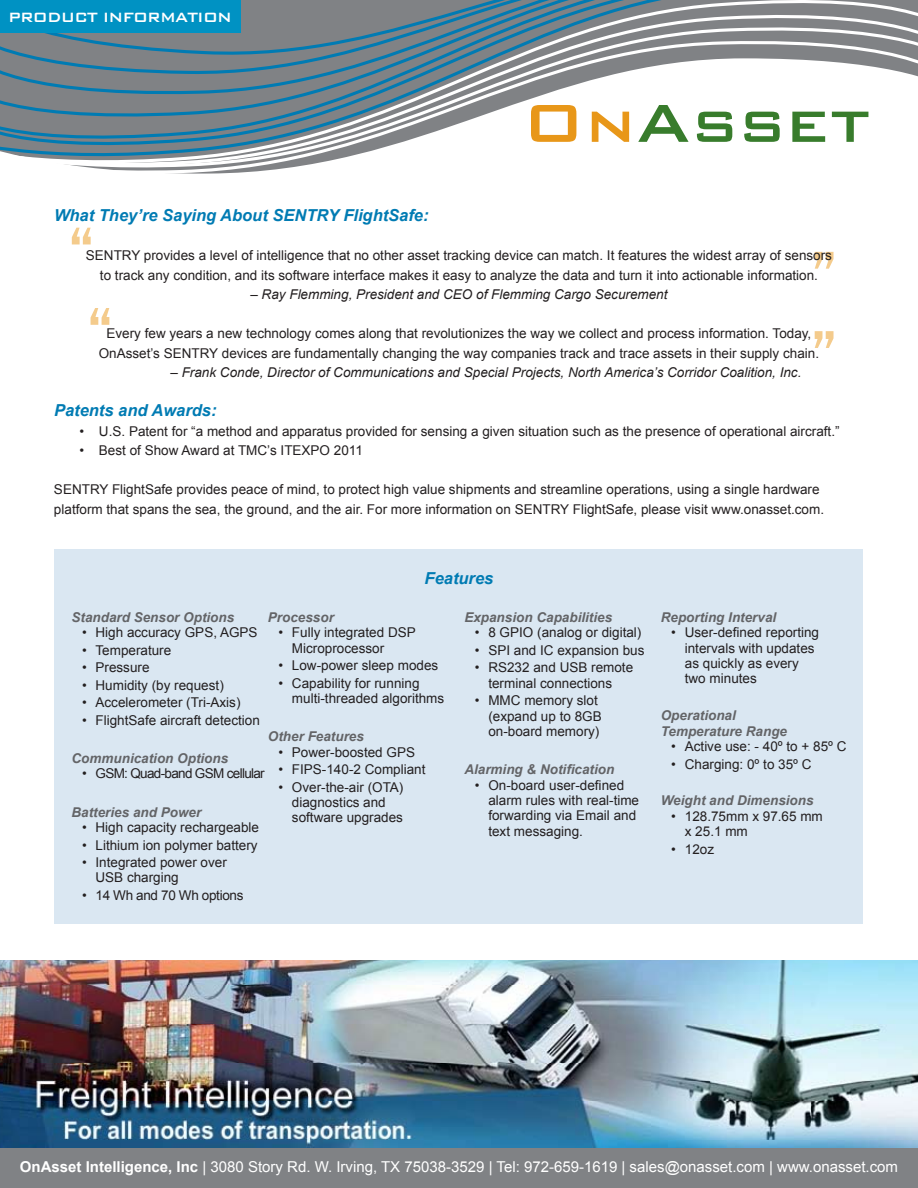
<style>
.page{position:relative;width:918px;height:1188px;background:#fff}
.page>*{position:absolute;margin:0;border:0;box-sizing:border-box;transform-origin:0 0}
.t1{font:60px/79.3px "Franklin Gothic Extra Cond";color:#f4cb8c}
.t2{font:500 18px "Bank Gothic";letter-spacing:-.05em;color:#fff;scale:.95 1}
.t3{font:italic 700 16.5px "Arial";color:#007bb3}
.t4{font:15px "Arial";color:#fff}
.t5{font:13.5px/15.5px "Arial";color:#231f20}
.t6{font:italic 700 13.5px/16.5px "Arial";color:#636467}
.t7{font:italic 13.5px "Arial";color:#231f20}
.t8{font:13.5px "Arial";letter-spacing:-.05em;color:#231f20}
.t9{font:13.5px "Arial";letter-spacing:-.025em;color:#231f20}
.s1{font-weight:700}
</style>
<div class="page">
<svg style="left:240px;top:0;width:678px;height:4px"></svg>
<svg style="left:0;top:4px;width:918px;height:168px"></svg>
<div style="left:0;top:1144px;width:918px;height:44px;background:#808285"></div>
<svg style="left:531px;top:105px;width:45px;height:37px"></svg>
<svg style="left:592px;top:112px;width:37px;height:30px"></svg>
<svg style="left:638px;top:105px;width:51px;height:37px"></svg>
<svg style="left:697px;top:112px;width:35px;height:30px"></svg>
<svg style="left:744px;top:112px;width:36px;height:30px"></svg>
<svg style="left:792px;top:112px;width:33px;height:30px"></svg>
<svg style="left:832px;top:112px;width:36px;height:30px"></svg>
<div style="left:0;top:0;width:240px;height:33px;background:#0092c3"></div>
<div style="left:55px;top:549px;width:808px;height:374px;background:#dae7f2"></div>
<img style="left:0;top:960px;width:918px;height:188px">
<h2 class="t2" style="left:8px;top:7px;width:237px">PRODUCT INFORMATION</h2>
<p class="t3" style="left:54px;top:205px;width:376px">What They’re Saying About SENTRY FlightSafe:</p>
<p class="t5" style="left:86px;top:246px;width:748px;line-height:19.5px;text-align:center">SENTRY provides a level of intelligence that no other asset tracking device can match. It features the widest array of sensors to track any condition, and its software interface makes it easy to analyze the data and turn it into actionable information.</p>
<p class="t7" style="left:250px;top:286px;width:419px">– Ray Flemming, President and CEO of Flemming Cargo Securement</p>
<p class="t5" style="left:99px;top:324px;width:722px;line-height:19.5px;text-align:center">Every few years a new technology comes along that revolutionizes the way we collect and process information. Today,<br>OnAsset’s SENTRY devices are fundamentally changing the way companies track and trace assets in their supply chain.</p>
<p class="t7" style="left:170px;top:364px;width:632px">– Frank Conde, Director of Communications and Special Projects, North America’s Corridor Coalition, Inc.</p>
<p class="t3" style="left:54px;top:400px;width:164px">Patents and Awards:</p>
<p class="t5" style="left:80px;top:423px;width:762px">• U.S. Patent for “a method and apparatus provided for sensing a given situation such as the presence of operational aircraft.”</p>
<p class="t5" style="left:80px;top:443px;width:285px">• Best of Show Award at TMC’s ITEXPO 2011</p>
<p class="t5" style="left:54px;top:480px;width:772px;line-height:19.5px">SENTRY FlightSafe provides peace of mind, to protect high value shipments and streamline operations, using a single hardware platform that spans the sea, the ground, and the air. For more information on SENTRY FlightSafe, please visit www.onasset.com.</p>
<h1 class="t1" style="left:70px;top:209px;width:42px;line-height:80.4px;text-align:center">“ “</h1>
<h1 class="t1" style="left:813px;top:234px;width:24px">” ”</h1>
<p class="t3" style="left:425px;top:568px;width:70px">Features</p>
<p class="t6" style="left:72px;top:609px;width:164px">Standard Sensor Options</p>
<p class="t5" style="left:82px;top:625px;width:177px">• High accuracy GPS, AGPS</p>
<p class="t5" style="left:82px;top:642px;width:91px">• Temperature</p>
<p class="t5" style="left:82px;top:660px;width:69px">• Pressure</p>
<p class="t5" style="left:82px;top:678px;width:143px">• Humidity (by request)</p>
<p class="t5" style="left:82px;top:695px;width:160px">• Accelerometer (Tri-Axis)</p>
<p class="t5" style="left:82px;top:713px;width:179px">• FlightSafe aircraft detection</p>
<p class="t6" style="left:72px;top:751px;width:158px">Communication Options</p>
<p class="t8" style="left:82px;top:765px;width:184px">• GSM: Quad-band GSM cellular</p>
<p class="t6" style="left:72px;top:804px;width:131px">Batteries and Power</p>
<p class="t5" style="left:82px;top:820px;width:179px">• High capacity rechargeable</p>
<p class="t5" style="left:82px;top:837px;width:177px">• Lithium ion polymer battery</p>
<p class="t5" style="left:96px;top:855px;width:133px;text-indent:-14px">• Integrated power over<br>USB charging</p>
<p class="t9" style="left:82px;top:886px;width:163px">• 14 Wh and 70 Wh options</p>
<p class="t6" style="left:268px;top:609px;width:68px">Processor</p>
<p class="t5" style="left:292px;top:625px;width:125px;text-indent:-14px">• Fully integrated DSP<br>Microprocessor</p>
<p class="t5" style="left:278px;top:658px;width:161px">• Low-power sleep modes</p>
<p class="t5" style="left:292px;top:675px;width:154px;text-indent:-14px">• Capability for running multi-threaded algorithms</p>
<p class="t6" style="left:268px;top:729px;width:98px">Other Features</p>
<p class="t5" style="left:278px;top:744px;width:138px">• Power-boosted GPS</p>
<p class="t5" style="left:278px;top:762px;width:149px">• FIPS-140-2 Compliant</p>
<p class="t5" style="left:292px;top:779px;width:113px;text-indent:-14px">• Over-the-air (OTA) diagnostics and software upgrades</p>
<p class="t6" style="left:464px;top:609px;width:149px">Expansion Capabilities</p>
<p class="t5" style="left:475px;top:625px;width:168px">• 8 GPIO (analog or digital)</p>
<p class="t5" style="left:475px;top:642px;width:171px">• SPI and IC expansion bus</p>
<p class="t5" style="left:475px;top:660px;width:160px;text-align:center">• RS232 and USB remote terminal connections</p>
<p class="t5" style="left:488px;top:693px;width:115px;text-indent:-14px">• MMC memory slot (expand up to 8GB on-board memory)</p>
<p class="t6" style="left:464px;top:762px;width:152px">Alarming &amp; Notification</p>
<p class="t5" style="left:488px;top:777px;width:152px;text-indent:-14px">• On-board user-defined alarm rules with real-time forwarding via Email and text messaging.</p>
<p class="t6" style="left:661px;top:609px;width:117px">Reporting Interval</p>
<p class="t5" style="left:685px;top:625px;width:136px;text-indent:-14px">• User-defined reporting intervals with updates as quickly as every two minutes</p>
<p class="t6" style="left:661px;top:707px;width:128px">Operational<br>Temperature Range</p>
<p class="t5" style="left:671px;top:739px;width:177px">• Active use: - 40º to + 85º C</p>
<p class="t5" style="left:671px;top:757px;width:142px">• Charging: 0º to 35º C</p>
<p class="t6" style="left:661px;top:793px;width:154px">Weight and Dimensions</p>
<p class="t5" style="left:685px;top:808px;width:140px;text-indent:-14px">• 128.75mm x 97.65 mm x 25.1 mm</p>
<p class="t5" style="left:671px;top:841px;width:44px">• 12oz</p>
<p class="t4" style="left:20px;top:1157px;width:880px"><span class="s1">OnAsset Intelligence, Inc</span> | 3080 Story Rd. W. Irving, TX 75038-3529 | Tel: 972-659-1619 | sales@onasset.com | www.onasset.com</p>
</div>
